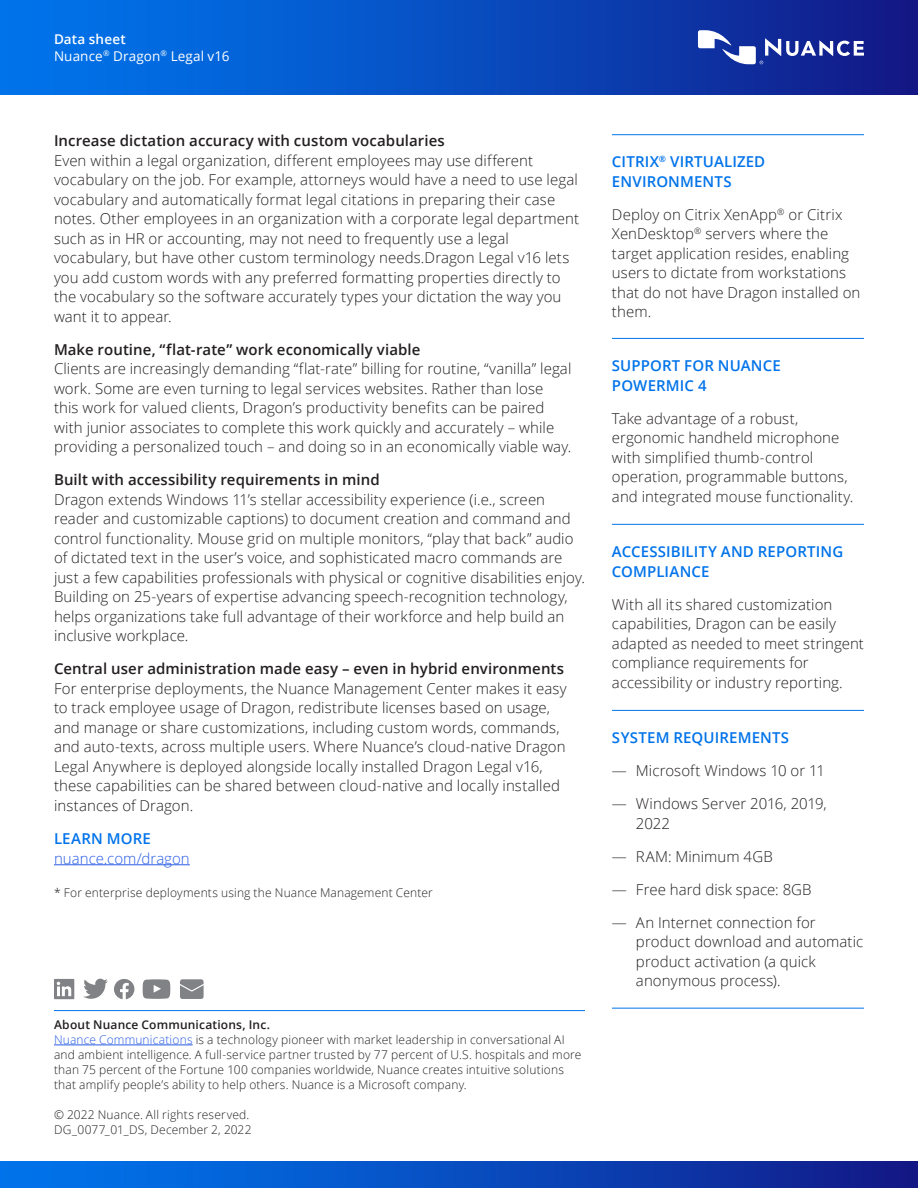
<style>
.page{position:relative;width:918px;height:1188px;background:#fff}
.page>*{position:absolute;margin:0;border:0;box-sizing:border-box;transform-origin:0 0}
.Body_Text_10_13{font:300 15px/19.5px "Open Sans";letter-spacing:.005em;color:#231f20}
.Body_Text_Subhead_10{font:600 15px "Open Sans";letter-spacing:.005em;color:#231f20}
.HIGHLIGHTS_10_13_w_r{font:600 15px/19.5px "Open Sans";letter-spacing:.005em;color:#0073ea}
.Highlight_Bullets_LA{font:300 15px/19.5px "Open Sans";letter-spacing:.005em;color:#231f20}
.Highlight_Bullets_10{font:300 15px/19.5px "Open Sans";letter-spacing:.005em;color:#231f20}
.Body_Text_10_13-2{font:300 15px "Open Sans";letter-spacing:.005em;color:#285ce6}
.Body_Text_Subhead_10-2{font:600 15px "Open Sans";letter-spacing:.015em;color:#0073ea}
.t1{font:13.5px/16.5px "Open Sans";letter-spacing:.01em;color:#fff}
.About_Nuance_Legal_8{font:300 12px/15px "Open Sans";letter-spacing:.015em;color:#231f20}
.About_Nuance_____Doc{font:300 12px "Open Sans";letter-spacing:.015em;color:#231f20}
.Body_Text_10_13-3{font:300 12px "Open Sans";letter-spacing:.015em;color:#231f20}
.About_Nuance_SemiBol{font:600 12px "Open Sans";letter-spacing:.015em;color:#231f20}
.s1{font-weight:600}
.s2{color:#285ce6}
</style>
<div class="page">
<div style="left:0;top:1161px;width:918px;height:27px;background:linear-gradient(to right,#007bf2,#121b89)"></div>
<div style="left:0;top:0;width:918px;height:94px;background:linear-gradient(to right,#007bf2,#121b89)"></div>
<svg style="left:698px;top:30px;width:166px;height:34px"></svg>
<hr style="left:612px;top:134px;width:252px;height:1px;background:#0073ea">
<hr style="left:612px;top:338px;width:252px;height:1px;background:#0073ea">
<hr style="left:612px;top:524px;width:252px;height:1px;background:#0073ea">
<hr style="left:612px;top:710px;width:252px;height:1px;background:#0073ea">
<hr style="left:612px;top:1008px;width:252px;height:1px;background:#0073ea">
<svg style="left:54px;top:979px;width:20px;height:20px"></svg>
<svg style="left:83px;top:979px;width:25px;height:20px"></svg>
<svg style="left:114px;top:979px;width:20px;height:20px"></svg>
<svg style="left:143px;top:979px;width:27px;height:20px"></svg>
<svg style="left:180px;top:979px;width:24px;height:20px"></svg>
<hr style="left:54px;top:1010px;width:531px;height:1px;background:#0073ea">
<hr style="left:54px;top:1045px;width:139px;height:1px;background:#285ce6">
<hr style="left:54px;top:864px;width:136px;height:1px;background:#285ce6">
<p class="t1" style="left:54px;top:31px;width:177px"><span class="s1">Data sheet<br></span>Nuance<sup>®</sup> Dragon<sup>®</sup> Legal v16</p>
<h2 class="Body_Text_Subhead_10" style="left:54px;top:131px;width:392px">Increase dictation accuracy with custom vocabularies</h2>
<p class="Body_Text_10_13" style="left:54px;top:150px;width:481px">Even within a legal organization, different employees may use different</p>
<p class="Body_Text_10_13" style="left:54px;top:170px;width:525px">vocabulary on the job. For example, attorneys would have a need to use legal</p>
<p class="Body_Text_10_13" style="left:54px;top:189px;width:503px">vocabulary and automatically format legal citations in preparing their case</p>
<p class="Body_Text_10_13" style="left:54px;top:209px;width:527px">notes. Other employees in an organization with a corporate legal department such as in HR or accounting, may not need to frequently use a legal vocabulary, but have other custom terminology needs.Dragon Legal v16 lets you add custom words with any preferred formatting properties directly to the vocabulary so the software accurately types your dictation the way you want it to appear.</p>
<h2 class="Body_Text_Subhead_10" style="left:54px;top:339px;width:368px">Make routine, “flat-rate” work economically viable</h2>
<p class="Body_Text_10_13" style="left:54px;top:359px;width:519px">Clients are increasingly demanding “flat-rate” billing for routine, “vanilla” legal work. Some are even turning to legal services websites. Rather than lose this work for valued clients, Dragon’s productivity benefits can be paired with junior associates to complete this work quickly and accurately – while providing a personalized touch – and doing so in an economically viable way.</p>
<h2 class="Body_Text_Subhead_10" style="left:54px;top:470px;width:327px">Built with accessibility requirements in mind</h2>
<p class="Body_Text_10_13" style="left:54px;top:489px;width:533px">Dragon extends Windows 11’s stellar accessibility experience (i.e., screen reader and customizable captions) to document creation and command and control functionality. Mouse grid on multiple monitors, “play that back” audio of dictated text in the user’s voice, and sophisticated macro commands are just a few capabilities professionals with physical or cognitive disabilities enjoy.<br>Building on 25-years of expertise advancing speech-recognition technology, helps organizations take full advantage of their workforce and help build an inclusive workplace.</p>
<h2 class="Body_Text_Subhead_10" style="left:54px;top:659px;width:512px">Central user administration made easy – even in hybrid environments</h2>
<p class="Body_Text_10_13" style="left:54px;top:678px;width:514px">For enterprise deployments, the Nuance Management Center makes it easy to track employee usage of Dragon, redistribute licenses based on usage, and manage or share customizations, including custom words, commands, and auto-texts, across multiple users. Where Nuance’s cloud-native Dragon Legal Anywhere is deployed alongside locally installed Dragon Legal v16, these capabilities can be shared between cloud-native and locally installed instances of Dragon.</p>
<h2 class="Body_Text_Subhead_10-2" style="left:54px;top:828px;width:98px">LEARN MORE</h2>
<p class="Body_Text_10_13-2" style="left:54px;top:848px;width:137px">nuance.com/dragon</p>
<p class="Body_Text_10_13-3" style="left:54px;top:884px;width:380px">* For enterprise deployments using the Nuance Management Center</p>
<p class="About_Nuance_SemiBol" style="left:54px;top:1016px;width:218px">About Nuance Communications, Inc.</p>
<p class="About_Nuance_Legal_8" style="left:54px;top:1032px;width:529px"><span class="s2">Nuance Communications</span> is a technology pioneer with market leadership in conversational AI and ambient intelligence. A full-service partner trusted by 77 percent of U.S. hospitals and more than 75 percent of the Fortune 100 companies worldwide, Nuance creates intuitive solutions that amplify people’s ability to help others. Nuance is a Microsoft company.</p>
<p class="About_Nuance_____Doc" style="left:54px;top:1106px;width:197px">© 2022 Nuance. All rights reserved.</p>
<p class="About_Nuance_____Doc" style="left:54px;top:1121px;width:199px">DG_0077_01_DS, December 2, 2022</p>
<p class="HIGHLIGHTS_10_13_w_r" style="left:612px;top:152px;width:155px">CITRIX<sup>®</sup> VIRTUALIZED<br>ENVIRONMENTS</p>
<p class="Body_Text_10_13" style="left:612px;top:204px;width:250px">Deploy on Citrix XenApp<sup>®</sup> or Citrix<br>XenDesktop<sup>®</sup> servers where the target application resides, enabling users to dictate from workstations that do not have Dragon installed on them.</p>
<p class="HIGHLIGHTS_10_13_w_r" style="left:612px;top:356px;width:170px">SUPPORT FOR NUANCE<br>POWERMIC 4</p>
<p class="Body_Text_10_13" style="left:612px;top:408px;width:243px">Take advantage of a robust, ergonomic handheld microphone with simplified thumb-control operation, programmable buttons, and integrated mouse functionality.</p>
<p class="HIGHLIGHTS_10_13_w_r" style="left:612px;top:542px;width:233px">ACCESSIBILITY AND REPORTING<br>COMPLIANCE</p>
<p class="Body_Text_10_13" style="left:612px;top:594px;width:254px">With all its shared customization capabilities, Dragon can be easily adapted as needed to meet stringent compliance requirements for accessibility or industry reporting.</p>
<p class="HIGHLIGHTS_10_13_w_r" style="left:612px;top:728px;width:179px">SYSTEM REQUIREMENTS</p>
<p class="Highlight_Bullets_10" style="left:612px;top:761px;width:214px">— Microsoft Windows 10 or 11</p>
<p class="Highlight_Bullets_10" style="left:636px;top:794px;width:192px;text-indent:-24px">— Windows Server 2016, 2019,<br>2022</p>
<p class="Highlight_Bullets_10" style="left:612px;top:846px;width:162px">— RAM: Minimum 4GB</p>
<p class="Highlight_Bullets_10" style="left:612px;top:879px;width:201px">— Free hard disk space: 8GB</p>
<p class="Highlight_Bullets_LA" style="left:636px;top:912px;width:229px;text-indent:-24px">— An Internet connection for product download and automatic product activation (a quick anonymous process).</p>
</div>
